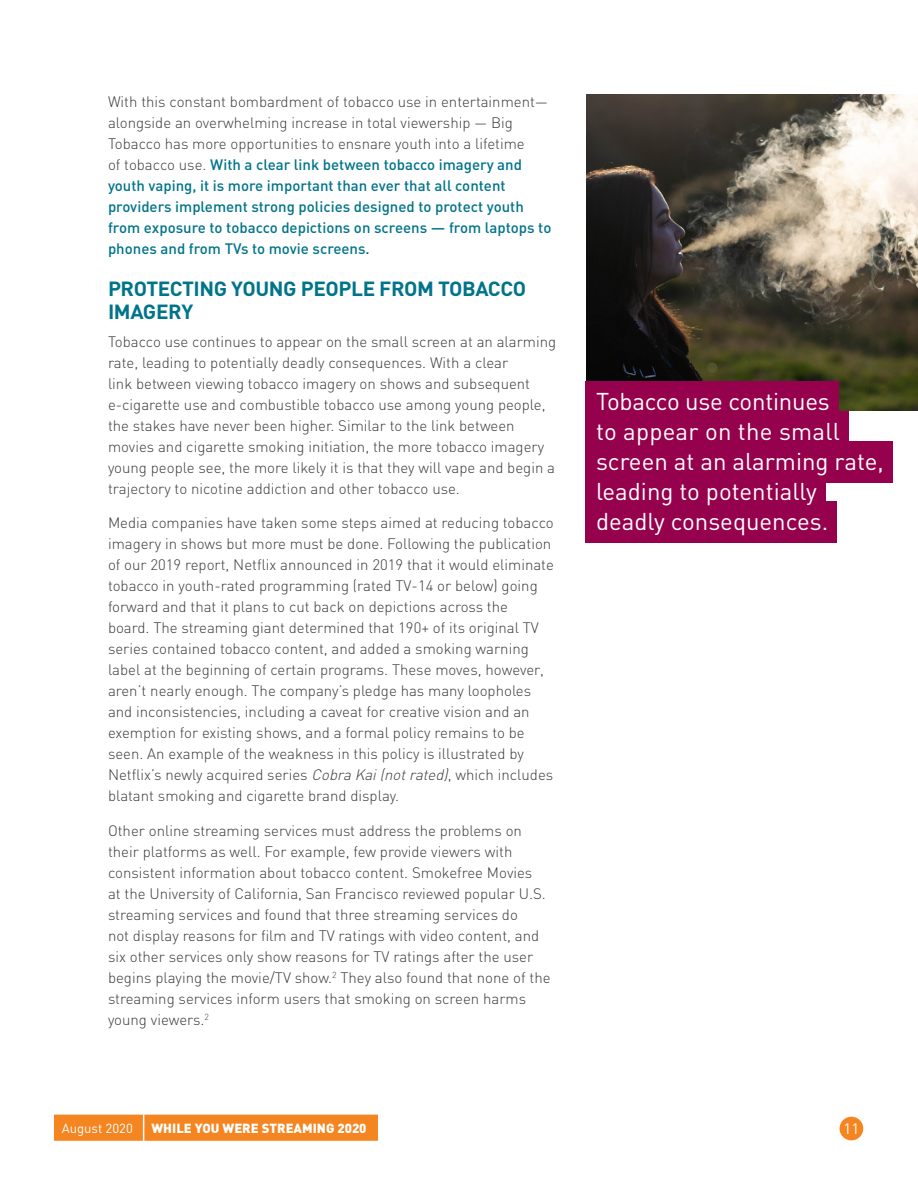
<style>
.page{position:relative;width:918px;height:1188px;background:#fff}
.page>*{position:absolute;margin:0;border:0;box-sizing:border-box;transform-origin:0 0}
.Callout{font:24px "DIN";color:#fff}
.t1{font:700 20.25px/22.5px "DIN";letter-spacing:-.02em;color:#00748a}
.Body{font:300 15px/21px "DIN";color:#3c3a3b}
.Body-2{font:500 15px/21px "DIN";color:#00748a}
.t2{font:15px "DIN";color:#fff}
.t3{font:900 13.05px "DIN";color:#fff}
.t4{font:13.05px "DIN";color:#fff}
.s1{font-weight:300;color:#3c3a3b}
.s2{font-style:italic}
</style>
<div class="page">
<div style="left:840px;top:1117px;width:23px;height:23px;background:#f58520;border-radius:50%"></div>
<div style="left:54px;top:1115px;width:324px;height:26px;background:#f58520"></div>
<img style="left:587px;top:94px;width:331px;height:316px">
<div style="left:585px;top:381px;width:254px;height:42px;background:#96014d"></div>
<div style="left:585px;top:411px;width:264px;height:42px;background:#96014d"></div>
<div style="left:585px;top:441px;width:308px;height:42px;background:#96014d"></div>
<div style="left:585px;top:471px;width:241px;height:42px;background:#96014d"></div>
<div style="left:585px;top:501px;width:252px;height:42px;background:#96014d"></div>
<p class="Body-2" style="left:108px;top:90px;width:445px"><span class="s1">With this constant bombardment of tobacco use in entertainment— alongside an overwhelming increase in total viewership — Big Tobacco has more opportunities to ensnare youth into a lifetime<br>of tobacco use.</span> With a clear link between tobacco imagery and youth vaping, it is more important than ever that all content providers implement strong policies designed to protect youth from exposure to tobacco depictions on screens — from laptops to phones and from TVs to movie screens.</p>
<h2 class="t1" style="left:108px;top:277px;width:420px">PROTECTING YOUNG PEOPLE FROM TOBACCO<br>IMAGERY</h2>
<p class="Body" style="left:108px;top:331px;width:450px">Tobacco use continues to appear on the small screen at an alarming rate, leading to potentially deadly consequences. With a clear<br>link between viewing tobacco imagery on shows and subsequent e-cigarette use and combustible tobacco use among young people, the stakes have never been higher. Similar to the link between movies and cigarette smoking initiation, the more tobacco imagery young people see, the more likely it is that they will vape and begin a trajectory to nicotine addiction and other tobacco use.</p>
<p class="Body" style="left:108px;top:512px;width:447px">Media companies have taken some steps aimed at reducing tobacco imagery in shows but more must be done. Following the publication of our 2019 report, Netflix announced in 2019 that it would eliminate tobacco in youth-rated programming (rated TV-14 or below) going forward and that it plans to cut back on depictions across the<br>board. The streaming giant determined that 190+ of its original TV series contained tobacco content, and added a smoking warning label at the beginning of certain programs. These moves, however, aren’t nearly enough. The company’s pledge has many loopholes and inconsistencies, including a caveat for creative vision and an exemption for existing shows, and a formal policy remains to be seen. An example of the weakness in this policy is illustrated by Netflix’s newly acquired series <span class="s2">Cobra Kai(notrated)</span>, which includes blatant smoking and cigarette brand display.</p>
<p class="Body" style="left:108px;top:820px;width:444px">Other online streaming services must address the problems on their platforms as well. For example, few provide viewers with consistent information about tobacco content. Smokefree Movies<br>at the University of California, San Francisco reviewed popular U.S. streaming services and found that three streaming services do<br>not display reasons for film and TV ratings with video content, and six other services only show reasons for TV ratings after the user begins playing the movie/TV show.<sup>2</sup> They also found that none of the streaming services inform users that smoking on screen harms young viewers.<sup>2</sup></p>
<p class="Callout" style="left:596px;top:386px;width:235px">Tobacco use continues</p>
<p class="Callout" style="left:596px;top:416px;width:245px">to appear on the small</p>
<p class="Callout" style="left:596px;top:446px;width:289px">screen at an alarming rate,</p>
<p class="Callout" style="left:596px;top:476px;width:222px">leading to potentially</p>
<p class="Callout" style="left:596px;top:506px;width:234px">deadly consequences.</p>
<p class="t4" style="left:62px;top:1120px;width:73px">August 2020</p>
<p class="t3" style="left:151px;top:1120px;width:217px">WHILE YOU WERE STREAMING 2020</p>
<p class="t2" style="left:844px;top:1119px;width:17px">11</p>
</div>
